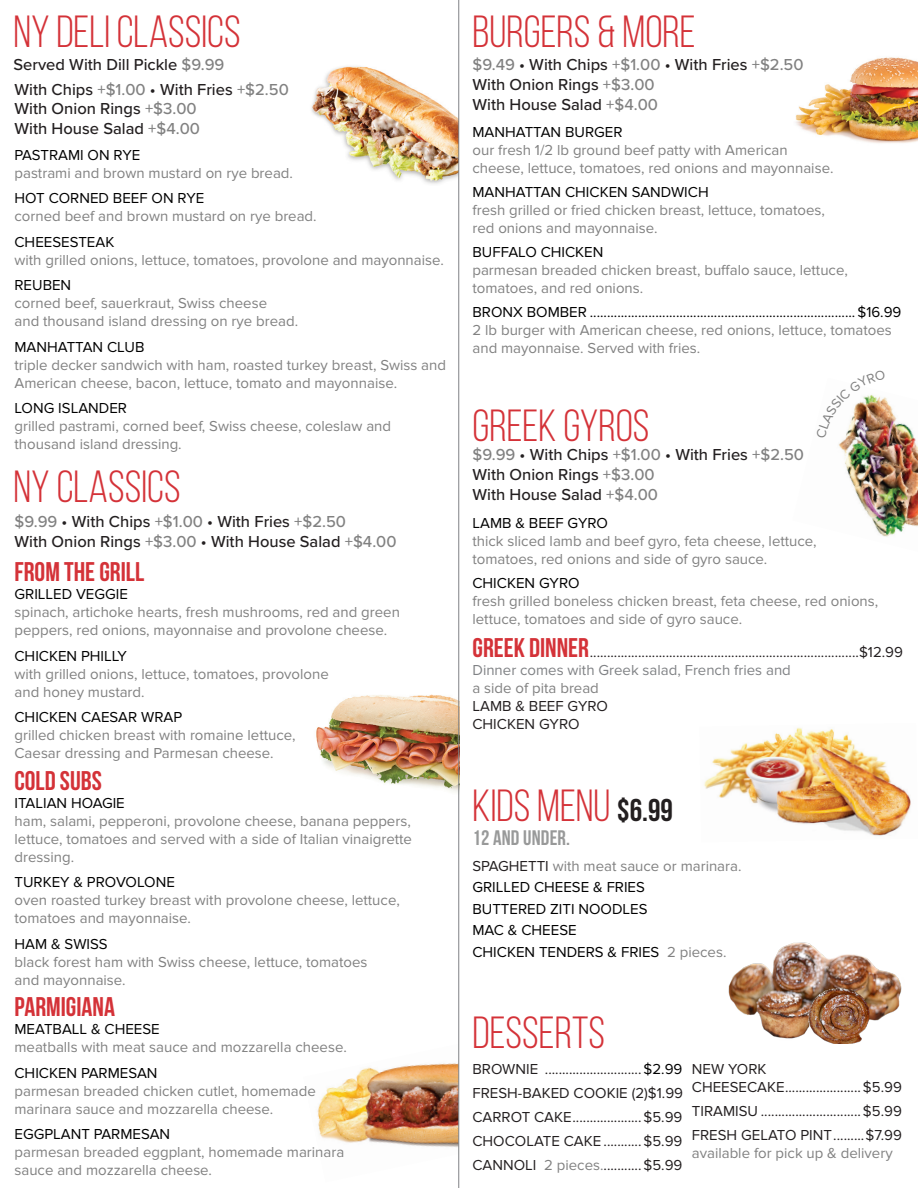
<style>
.page{position:relative;width:918px;height:1188px;background:#fff}
.page>*{position:absolute;margin:0;border:0;box-sizing:border-box;transform-origin:0 0}
.Section_Title{font:45px "Bebas Neue";color:#d43238}
.descriptions{font:27px "Bebas Neue";color:#d43238}
.descriptions-2{font:21px "Bebas Neue";letter-spacing:.01em;color:#989999}
.descriptions-3{font:500 16.5px "Proxima Nova";color:#231f20}
.descriptions-4{font:15px/18px "Proxima Nova";color:#818181}
.descriptions-5{font:15px "Proxima Nova";color:#231f20}
.descriptions-6{font:15px/18px "Proxima Nova";color:#000}
.w_Pricing_gray{font:15px/18px "Proxima Nova";color:#231f20}
.w_Pricing_gray-2{font:15px/18px "Proxima Nova";color:#818181}
.s1{color:#818181}
.s2{color:#000}
.s3{font-family:"Bebas Neue";font-size:27px;color:#d43238}
.s4{color:#808285}
.s5{font-size:31.5px;color:#231f20}
.s6{color:#231f20}
</style>
<div class="page">
<img style="left:317px;top:1063px;width:141px;height:84px">
<img style="left:795px;top:57px;width:123px;height:86px">
<img style="left:316px;top:694px;width:142px;height:98px">
<img style="left:838px;top:398px;width:80px;height:139px">
<img style="left:311px;top:66px;width:147px;height:118px">
<img style="left:704px;top:727px;width:207px;height:109px">
<hr style="left:458px;top:0;width:1px;height:1188px;background:#808285">
<img style="left:728px;top:942px;width:174px;height:102px">
<img style="left:838px;top:394px;width:48px;height:44px">
<p class="Section_Title" style="left:14px;top:8px;width:229px">NY DELI CLASSICS</p>
<p class="descriptions-3" style="left:14px;top:53px;width:212px">Served With Dill Pickle <span class="s1">$9.99</span></p>
<p class="descriptions-3" style="left:15px;top:77px;width:276px">With Chips <span class="s1">+$1.00</span> • With Fries <span class="s1">+$2.50</span></p>
<p class="descriptions-3" style="left:15px;top:97px;width:184px">With Onion Rings <span class="s1">+$3.00</span></p>
<p class="descriptions-3" style="left:15px;top:116px;width:187px">With House Salad <span class="s1">+$4.00</span></p>
<p class="descriptions-4" style="left:15px;top:146px;width:280px"><span class="s2">PASTRAMI ON RYE<br></span>pastrami and brown mustard on rye bread.</p>
<p class="descriptions-4" style="left:15px;top:190px;width:304px"><span class="s2">HOT CORNED BEEF ON RYE<br></span>corned beef and brown mustard on rye bread.</p>
<p class="descriptions-4" style="left:15px;top:233px;width:431px"><span class="s2">CHEESESTEAK<br></span>with grilled onions, lettuce, tomatoes, provolone and mayonnaise.</p>
<p class="descriptions-4" style="left:15px;top:277px;width:254px"><span class="s2">REUBEN<br></span>corned beef, sauerkraut, Swiss cheese</p>
<p class="descriptions-4" style="left:15px;top:313px;width:285px">and thousand island dressing on rye bread.</p>
<p class="descriptions-4" style="left:15px;top:338px;width:433px"><span class="s2">MANHATTAN CLUB<br></span>triple decker sandwich with ham, roasted turkey breast, Swiss and<br>American cheese, bacon, lettuce, tomato and mayonnaise.</p>
<p class="descriptions-4" style="left:15px;top:400px;width:378px"><span class="s2">LONG ISLANDER<br></span>grilled pastrami, corned beef, Swiss cheese, coleslaw and thousand island dressing.</p>
<p class="Section_Title" style="left:14px;top:463px;width:169px">NY CLASSICS</p>
<p class="descriptions-3" style="left:15px;top:509px;width:333px"><span class="s1">$9.99</span> • With Chips <span class="s1">+$1.00</span> • With Fries <span class="s1">+$2.50</span></p>
<p class="descriptions-3" style="left:15px;top:529px;width:384px">With Onion Rings <span class="s1">+$3.00</span> • With House Salad <span class="s1">+$4.00</span></p>
<p class="descriptions" style="left:15px;top:557px;width:131px">FROM THE GRILL</p>
<p class="descriptions-4" style="left:15px;top:585px;width:387px"><span class="s2">GRILLED VEGGIE<br></span>spinach, artichoke hearts, fresh mushrooms, red and green peppers, red onions, mayonnaise and provolone cheese.</p>
<p class="descriptions-4" style="left:15px;top:647px;width:316px"><span class="s2">CHICKEN PHILLY<br></span>with grilled onions, lettuce, tomatoes, provolone</p>
<p class="descriptions-4" style="left:15px;top:683px;width:132px">and honey mustard.</p>
<p class="descriptions-4" style="left:15px;top:708px;width:283px"><span class="s2">CHICKEN CAESAR WRAP<br></span>grilled chicken breast with romaine lettuce,</p>
<p class="descriptions-4" style="left:15px;top:744px;width:261px">Caesar dressing and Parmesan cheese.</p>
<p class="descriptions" style="left:15px;top:765px;width:89px">COLD SUBS</p>
<p class="descriptions-4" style="left:15px;top:794px;width:398px"><span class="s2">ITALIAN HOAGIE<br></span>ham, salami, pepperoni, provolone cheese, banana peppers,</p>
<p class="descriptions-4" style="left:15px;top:830px;width:399px">lettuce, tomatoes and served with a side of Italian vinaigrette dressing.</p>
<p class="descriptions-4" style="left:15px;top:873px;width:387px"><span class="s2">TURKEY &amp; PROVOLONE<br></span>oven roasted turkey breast with provolone cheese, lettuce, tomatoes and mayonnaise.</p>
<p class="descriptions-4" style="left:15px;top:935px;width:355px"><span class="s2">HAM &amp; SWISS<br></span>black forest ham with Swiss cheese, lettuce, tomatoes</p>
<p class="descriptions-4" style="left:15px;top:971px;width:113px">and mayonnaise.</p>
<p class="descriptions" style="left:15px;top:992px;width:102px">PARMIGIANA</p>
<p class="descriptions-4" style="left:15px;top:1020px;width:334px"><span class="s2">MEATBALL &amp; CHEESE<br></span>meatballs with meat sauce and mozzarella cheese.</p>
<p class="descriptions-4" style="left:15px;top:1064px;width:303px"><span class="s2">CHICKEN PARMESAN<br></span>parmesan breaded chicken cutlet, homemade</p>
<p class="descriptions-4" style="left:15px;top:1100px;width:260px">marinara sauce and mozzarella cheese.</p>
<p class="descriptions-4" style="left:15px;top:1125px;width:331px"><span class="s2">EGGPLANT PARMESAN<br></span>parmesan breaded eggplant, homemade marinara sauce and mozzarella cheese.</p>
<p class="Section_Title" style="left:472px;top:8px;width:225px">BURGERS &amp; MORE</p>
<p class="descriptions-3" style="left:472px;top:53px;width:333px"><span class="s1">$9.49</span> • With Chips <span class="s1">+$1.00</span> • With Fries <span class="s1">+$2.50</span></p>
<p class="descriptions-3" style="left:472px;top:72px;width:184px">With Onion Rings <span class="s1">+$3.00</span></p>
<p class="descriptions-3" style="left:472px;top:92px;width:187px">With House Salad <span class="s1">+$4.00</span></p>
<p class="descriptions-4" style="left:472px;top:123px;width:317px"><span class="s2">MANHATTAN BURGER<br></span>our fresh 1/2 lb ground beef patty with American</p>
<p class="descriptions-4" style="left:472px;top:159px;width:362px">cheese, lettuce, tomatoes, red onions and mayonnaise.</p>
<p class="descriptions-4" style="left:472px;top:183px;width:354px"><span class="s2">MANHATTAN CHICKEN SANDWICH<br></span>fresh grilled or fried chicken breast, lettuce, tomatoes,</p>
<p class="descriptions-4" style="left:472px;top:219px;width:186px">red onions and mayonnaise.</p>
<p class="descriptions-4" style="left:472px;top:243px;width:377px"><span class="s2">BUFFALO CHICKEN<br></span>parmesan breaded chicken breast, buffalo sauce, lettuce, tomatoes, and red onions.</p>
<p class="descriptions-6" style="left:472px;top:303px;width:431px">BRONX BOMBER .............................................................................$16.99<br><span class="s1">2 lb burger with American cheese, red onions, lettuce, tomatoes and mayonnaise. Served with fries.</span></p>
<p class="Section_Title" style="left:472px;top:401px;width:179px">GREEK GYROS</p>
<p class="descriptions-3" style="left:472px;top:443px;width:333px"><span class="s1">$9.99</span> • With Chips <span class="s1">+$1.00</span> • With Fries <span class="s1">+$2.50</span></p>
<p class="descriptions-3" style="left:472px;top:462px;width:184px">With Onion Rings <span class="s1">+$3.00</span></p>
<p class="descriptions-3" style="left:472px;top:482px;width:187px">With House Salad <span class="s1">+$4.00</span></p>
<p class="w_Pricing_gray-2" style="left:472px;top:514px;width:346px"><span class="s2">LAMB &amp; BEEF GYRO<br></span>thick sliced lamb and beef gyro, feta cheese, lettuce,</p>
<p class="w_Pricing_gray-2" style="left:472px;top:550px;width:296px">tomatoes, red onions and side of gyro sauce.</p>
<p class="descriptions-4" style="left:472px;top:574px;width:407px"><span class="s2">CHICKEN GYRO<br></span>fresh grilled boneless chicken breast, feta cheese, red onions, lettuce, tomatoes and side of gyro sauce.</p>
<p class="w_Pricing_gray" style="left:472px;top:643px;width:432px"><span class="s3">GREEK DINNER</span>..............................................................................$12.99<br><span class="s4">Dinner comes with Greek salad, French fries and</span></p>
<p class="descriptions-4" style="left:472px;top:679px;width:128px">a side of pita bread</p>
<p class="descriptions-5" style="left:472px;top:698px;width:137px">LAMB &amp; BEEF GYRO</p>
<p class="descriptions-5" style="left:472px;top:716px;width:109px">CHICKEN GYRO</p>
<p class="Section_Title" style="left:472px;top:782px;width:202px">KIDS MENU <span class="s5">$6.99</span></p>
<p class="descriptions-2" style="left:472px;top:826px;width:99px">12 AND UNDER.</p>
<p class="descriptions-4" style="left:472px;top:857px;width:271px"><span class="s6">SPAGHETTI</span> with meat sauce or marinara.</p>
<p class="descriptions-6" style="left:472px;top:879px;width:174px">GRILLED CHEESE &amp; FRIES</p>
<p class="descriptions-6" style="left:472px;top:900px;width:177px">BUTTERED ZITI NOODLES</p>
<p class="descriptions-6" style="left:472px;top:921px;width:106px">MAC &amp; CHEESE</p>
<p class="descriptions-6" style="left:472px;top:943px;width:255px">CHICKEN TENDERS &amp; FRIES <span class="s1">2 pieces.</span></p>
<p class="Section_Title" style="left:472px;top:1009px;width:134px">DESSERTS</p>
<p class="descriptions-5" style="left:472px;top:1061px;width:212px">BROWNIE ............................<span class="s2">$2.99</span></p>
<p class="descriptions-5" style="left:472px;top:1085px;width:212px">FRESH-BAKED COOKIE (2)$1.99</p>
<p class="descriptions-5" style="left:472px;top:1109px;width:212px">CARROT CAKE....................$5.99</p>
<p class="descriptions-5" style="left:472px;top:1133px;width:212px">CHOCOLATE CAKE ...........$5.99</p>
<p class="descriptions-5" style="left:472px;top:1157px;width:212px">CANNOLI <span class="s1">2 pieces.</span>...........$5.99</p>
<p class="descriptions-5" style="left:692px;top:1061px;width:76px">NEW YORK</p>
<p class="descriptions-5" style="left:692px;top:1079px;width:212px">CHEESECAKE......................$5.99</p>
<p class="descriptions-5" style="left:692px;top:1103px;width:212px">TIRAMISU .............................$5.99</p>
<p class="descriptions-5" style="left:692px;top:1127px;width:212px">FRESH GELATO PINT.........$7.99</p>
<p class="descriptions-4" style="left:692px;top:1145px;width:202px">available for pick up &amp; delivery</p>
</div>
